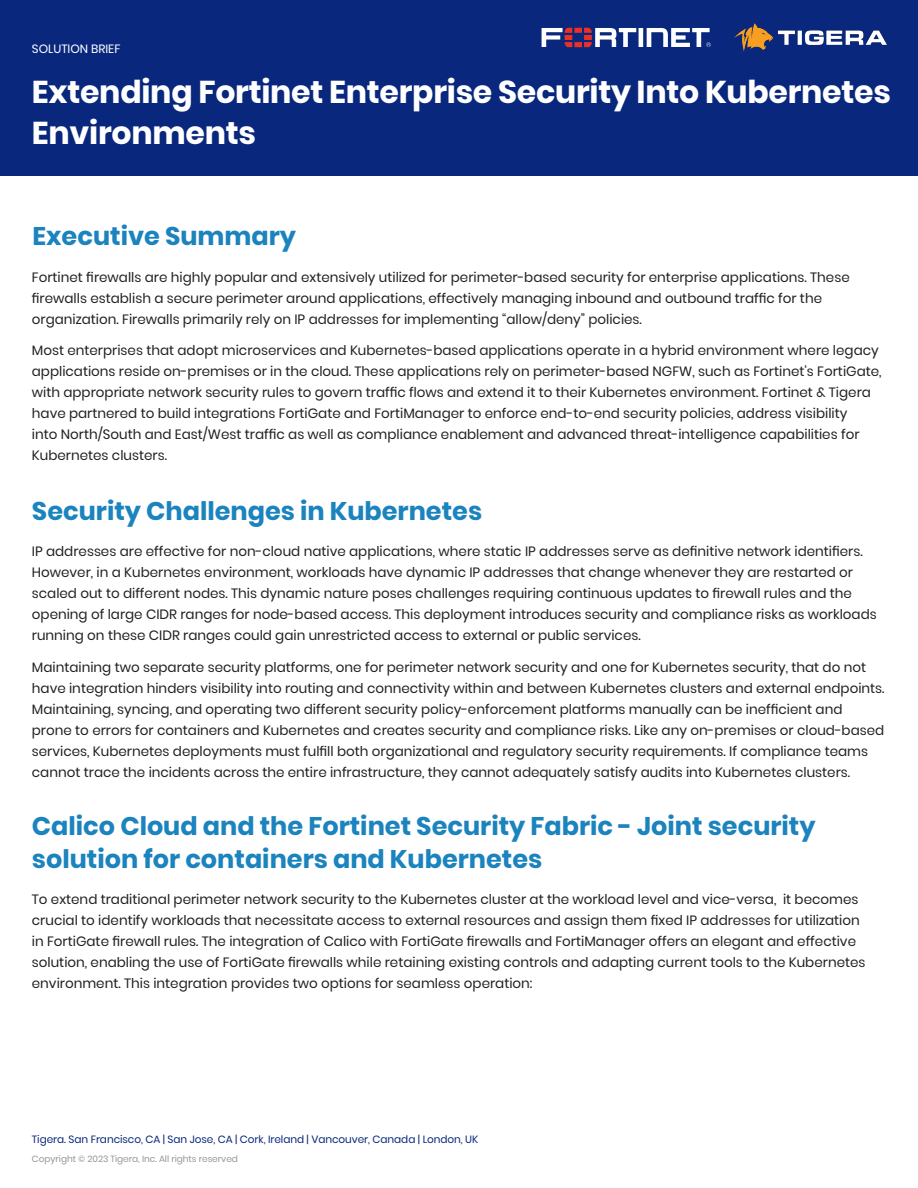
<style>
.page{position:relative;width:918px;height:1188px;background:#fff}
.page>*{position:absolute;margin:0;border:0;box-sizing:border-box;transform-origin:0 0}
.t1{font:700 31.5px/40.5px "Poppins";letter-spacing:-.01em;color:#fff}
.Bullets{font:700 25.5px/33px "Poppins";color:#1b83be}
.Bullets-2{font:13.5px/21px "Poppins";color:#231f20}
.t2{font:12px "Poppins";color:#fff}
.t3{font:10.5px "Poppins";letter-spacing:-.005em;color:#09287d}
.t4{font:9px "Poppins";letter-spacing:-.005em;color:#959699}
</style>
<div class="page">
<div style="left:0;top:0;width:918px;height:176px;background:#09287d"></div>
<img style="left:735px;top:23px;width:151px;height:29px">
<svg style="left:542px;top:28px;width:169px;height:19px"></svg>
<p class="t2" style="left:32px;top:42px;width:90px">SOLUTION BRIEF</p>
<h1 class="t1" style="left:32px;top:72px;width:861px">Extending Fortinet Enterprise Security Into Kubernetes<br>Environments</h1>
<p class="Bullets" style="left:32px;top:220px;width:265px">Executive Summary</p>
<p class="Bullets-2" style="left:32px;top:267px;width:819px">Fortinet firewalls are highly popular and extensively utilized for perimeter-based security for enterprise applications. These firewalls establish a secure perimeter around applications, effectively managing inbound and outbound traffic for the organization. Firewalls primarily rely on IP addresses for implementing “allow/deny” policies.</p>
<p class="Bullets-2" style="left:32px;top:340px;width:851px">Most enterprises that adopt microservices and Kubernetes-based applications operate in a hybrid environment where legacy applications reside on-premises or in the cloud. These applications rely on perimeter-based NGFW, such as Fortinet’s FortiGate, with appropriate network security rules to govern traffic flows and extend it to their Kubernetes environment. Fortinet &amp; Tigera have partnered to build integrations FortiGate and FortiManager to enforce end-to-end security policies, address visibility<br>into North/South and East/West traffic as well as compliance enablement and advanced threat-intelligence capabilities for Kubernetes clusters.</p>
<p class="Bullets" style="left:32px;top:495px;width:452px">Security Challenges in Kubernetes</p>
<p class="Bullets-2" style="left:32px;top:541px;width:846px">IP addresses are effective for non-cloud native applications, where static IP addresses serve as definitive network identifiers.<br>However, in a Kubernetes environment, workloads have dynamic IP addresses that change whenever they are restarted or scaled out to different nodes. This dynamic nature poses challenges requiring continuous updates to firewall rules and the opening of large CIDR ranges for node-based access. This deployment introduces security and compliance risks as workloads running on these CIDR ranges could gain unrestricted access to external or public services.</p>
<p class="Bullets-2" style="left:32px;top:657px;width:854px">Maintaining two separate security platforms, one for perimeter network security and one for Kubernetes security, that do not have integration hinders visibility into routing and connectivity within and between Kubernetes clusters and external endpoints.<br>Maintaining, syncing, and operating two different security policy-enforcement platforms manually can be inefficient and prone to errors for containers and Kubernetes and creates security and compliance risks. Like any on-premises or cloud-based services, Kubernetes deployments must fulfill both organizational and regulatory security requirements. If compliance teams cannot trace the incidents across the entire infrastructure, they cannot adequately satisfy audits into Kubernetes clusters.</p>
<p class="Bullets" style="left:32px;top:810px;width:785px">Calico Cloud and the Fortinet Security Fabric - Joint security solution for containers and Kubernetes</p>
<p class="Bullets-2" style="left:32px;top:889px;width:835px">To extend traditional perimeter network security to the Kubernetes cluster at the workload level and vice-versa, it becomes crucial to identify workloads that necessitate access to external resources and assign them fixed IP addresses for utilization in FortiGate firewall rules. The integration of Calico with FortiGate firewalls and FortiManager offers an elegant and effective solution, enabling the use of FortiGate firewalls while retaining existing controls and adapting current tools to the Kubernetes environment. This integration provides two options for seamless operation:</p>
<p class="t3" style="left:32px;top:1133px;width:448px">Tigera. San Francisco, CA | San Jose, CA | Cork, Ireland | Vancouver, Canada | London, UK</p>
<p class="t4" style="left:32px;top:1153px;width:208px">Copyright © 2023 Tigera, Inc. All rights reserved</p>
</div>
